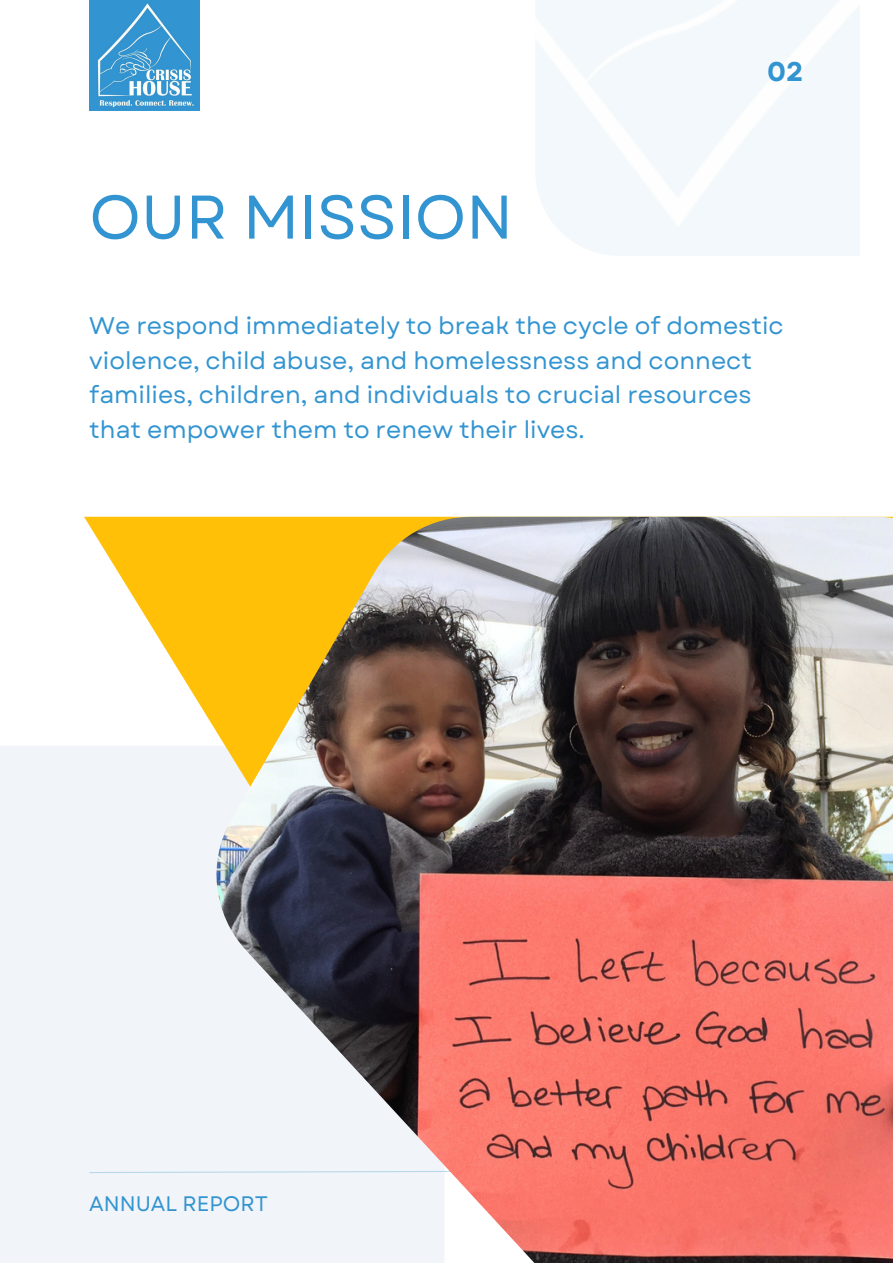
<style>
.page{position:relative;width:893px;height:1264px;background:#fff}
.page>*{position:absolute;margin:0;border:0;box-sizing:border-box;transform-origin:0 0}
.t1{font:61.5px "Garet";color:#3294d1}
.t2{font:700 27px "Garet";color:#3294d1}
.t3{font:24px/34.8px "Garet";color:#3294d1}
.t4{font:21px "Garet";color:#3294d1}
</style>
<div class="page">
<div style="left:0;top:745px;width:444px;height:517px;background:#f1f4f8"></div>
<svg style="left:84px;top:517px;width:132px;height:656px"></svg>
<img style="left:216px;top:517px;width:676px;height:745px">
<img style="left:89px;top:0;width:110px;height:110px">
<p class="t1" style="left:89px;top:173px;width:425px">OUR MISSION</p>
<p class="t2" style="left:767px;top:52px;width:38px">02</p>
<p class="t3" style="left:89px;top:308px;width:696px">We respond immediately to break the cycle of domestic violence, child abuse, and homelessness and connect families, children, and individuals to crucial resources that empower them to renew their lives.</p>
<p class="t4" style="left:89px;top:1188px;width:180px">ANNUAL REPORT</p>
</div>
